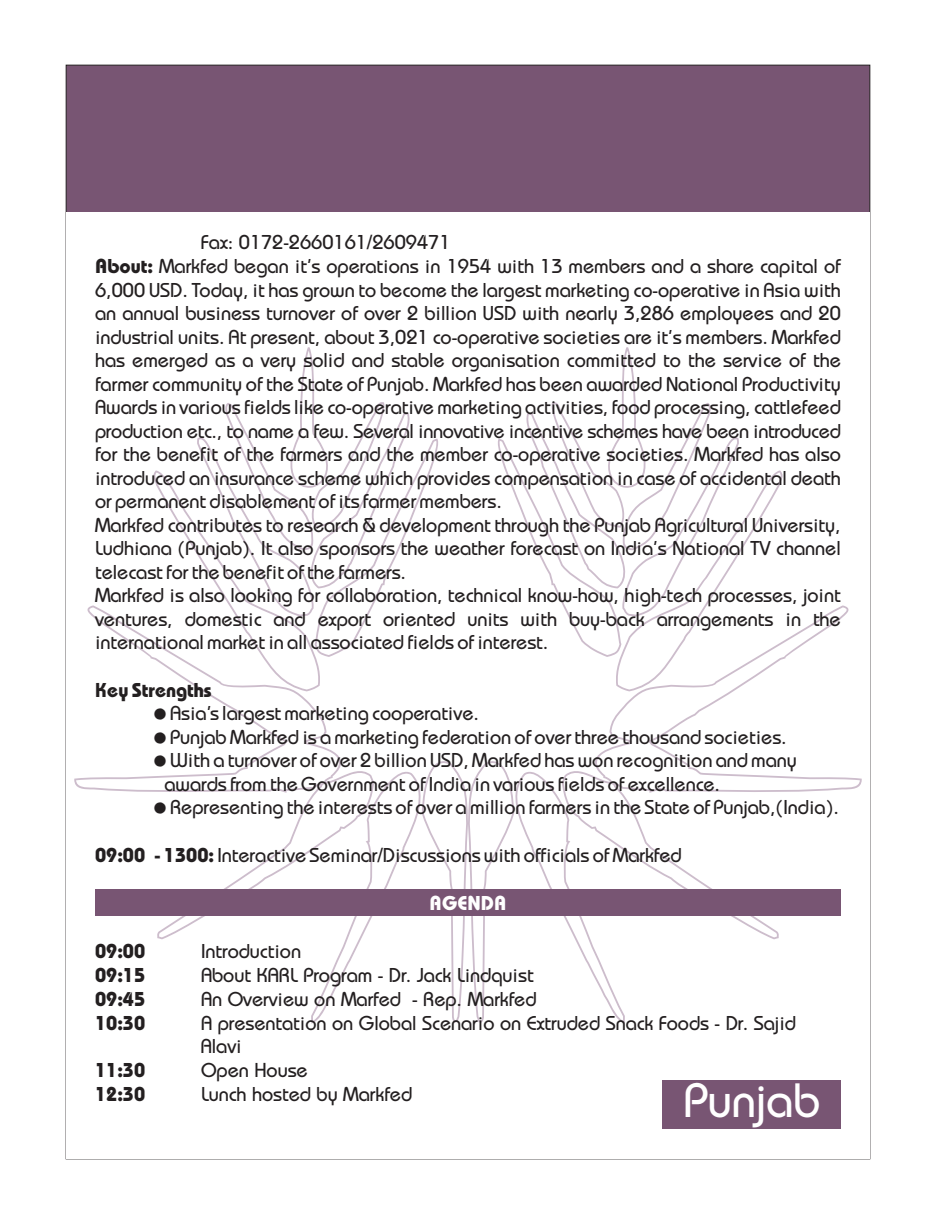
<style>
.page{position:relative;width:936px;height:1224px;background:#fff}
.page>*{position:absolute;margin:0;border:0;box-sizing:border-box;transform-origin:0 0}
.t1{font:48px "Bahamas";color:#fff}
.t2{font:20px/23.6px "Bahamas";color:#231f20}
.t3{font:700 20px "Bahamas";color:#231f20}
.t4{font:700 20px "Bahamas";color:#fff}
.s1{font-weight:700}
</style>
<div class="page">
<div style="left:66px;top:65px;width:804px;height:147px;background:#785573"></div>
<svg style="left:74px;top:347px;width:394px;height:677px"></svg>
<svg style="left:468px;top:347px;width:394px;height:677px"></svg>
<div style="left:95px;top:889px;width:746px;height:27px;background:#785573"></div>
<div style="left:662px;top:1080px;width:179px;height:49px;background:#785573"></div>
<svg style="left:154px;top:732px;width:12px;height:11px"></svg>
<svg style="left:154px;top:709px;width:12px;height:11px"></svg>
<svg style="left:154px;top:756px;width:12px;height:11px"></svg>
<svg style="left:154px;top:803px;width:12px;height:11px"></svg>
<p class="t2" style="left:95px;top:233px;width:747px;text-indent:106px">Fax: 0172-2660161/2609471<br><span class="s1">About:</span> Markfed began it's operations in 1954 with 13 members and a share capital of 6,000 USD. Today, it has grown to become the largest marketing co-operative in Asia with an annual business turnover of over 2 billion USD with nearly 3,286 employees and 20 industrial units. At present, about 3,021 co-operative societies are it's members. Markfed has emerged as a very solid and stable organisation committed to the service of the farmer community of the State of Punjab. Markfed has been awarded National Productivity Awards in various fields like co-operative marketing activities, food processing, cattlefeed production etc., to name a few. Several innovative incentive schemes have been introduced for the benefit of the farmers and the member co-operative societies. Markfed has also introduced an insurance scheme which provides compensation in case of accidental death or permanent disablement of its farmer members.<br>Markfed contributes to research &amp; development through the Punjab Agricultural University, Ludhiana (Punjab). It also sponsors the weather forecast on India's National TV channel telecast for the benefit of the farmers.<br>Markfed is also looking for collaboration, technical know-how, high-tech processes, joint ventures, domestic and export oriented units with buy-back arrangements in the international market in all associated fields of interest.</p>
<p class="t3" style="left:95px;top:678px;width:118px">Key Strengths</p>
<p class="t2" style="left:164px;top:704px;width:676px">Asia’s largest marketing cooperative.<br>Punjab Markfed is a marketing federation of over three thousand societies.<br>With a turnover of over 2 billion USD, Markfed has won recognition and many awards from the Government of India in various fields of excellence.<br>Representing the interests of over a million farmers in the State of Punjab,(India).</p>
<p class="t2" style="left:95px;top:846px;width:588px"><span class="s1">09:00 - 1300:</span> Interactive Seminar/Discussions with officials of Markfed</p>
<p class="t4" style="left:430px;top:890px;width:78px">AGENDA</p>
<p class="t3" style="left:95px;top:938px;width:52px">09:00</p>
<p class="t2" style="left:201px;top:941px;width:102px">Introduction</p>
<p class="t3" style="left:95px;top:962px;width:52px">09:15</p>
<p class="t2" style="left:201px;top:965px;width:334px">About KARL Program - Dr. Jack Lindquist</p>
<p class="t3" style="left:95px;top:986px;width:52px">09:45</p>
<p class="t2" style="left:201px;top:989px;width:337px">An Overview on Marfed - Rep. Markfed</p>
<p class="t3" style="left:95px;top:1010px;width:52px">10:30</p>
<p class="t2" style="left:201px;top:1013px;width:597px">A presentation on Global Scenario on Extruded Snack Foods - Dr. Sajid<br>Alavi</p>
<p class="t3" style="left:95px;top:1058px;width:52px">11:30</p>
<p class="t2" style="left:201px;top:1061px;width:108px">Open House</p>
<p class="t3" style="left:95px;top:1082px;width:52px">12:30</p>
<p class="t2" style="left:201px;top:1085px;width:213px">Lunch hosted by Markfed</p>
<h1 class="t1" style="left:684px;top:1071px;width:138px">Punjab</h1>
</div>
